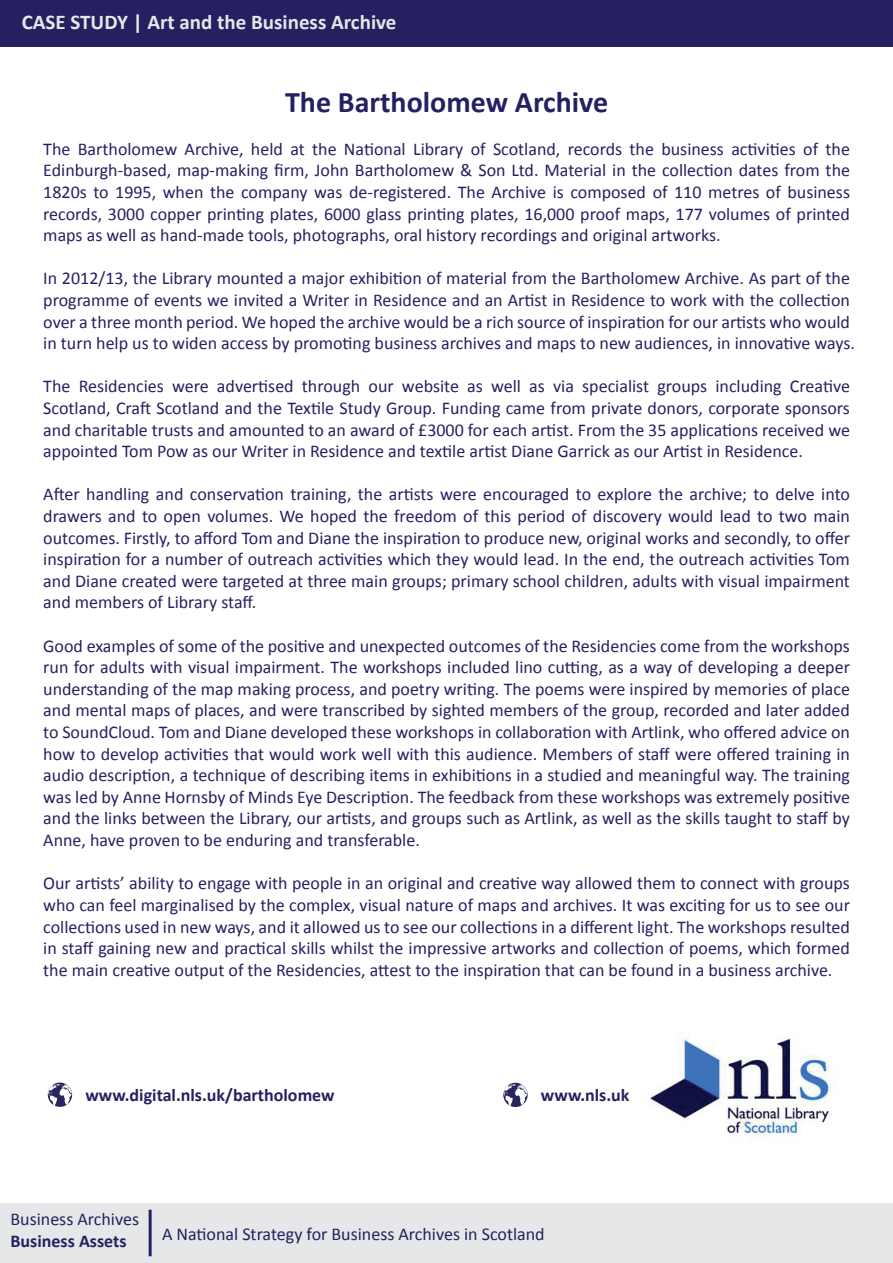
<style>
.page{position:relative;width:893px;height:1263px;background:#fff}
.page>*{position:absolute;margin:0;border:0;box-sizing:border-box;transform-origin:0 0}
.t1{font:700 30px "Calibri";color:#252161}
.t2{font:700 21px "Calibri";color:#e6e7e9}
.t3{font:18px/21.6px "Calibri";color:#252161;text-align:justify}
.t4{font:700 18px "Calibri";color:#252161}
</style>
<div class="page">
<img style="left:650px;top:1037px;width:184px;height:105px">
<div style="left:0;top:1203px;width:893px;height:60px;background:#e6e7e9"></div>
<hr style="left:149px;top:1210px;width:3px;height:46px;background:#252161">
<div style="left:0;top:0;width:893px;height:47px;background:#252161"></div>
<svg style="left:503px;top:1083px;width:25px;height:24px"></svg>
<svg style="left:503px;top:1084px;width:24px;height:22px"></svg>
<svg style="left:48px;top:1082px;width:24px;height:25px"></svg>
<svg style="left:48px;top:1084px;width:24px;height:22px"></svg>
<p class="t2" style="left:22px;top:8px;width:376px">CASE STUDY | Art and the Business Archive</p>
<h1 class="t1" style="left:285px;top:82px;width:325px">The Bartholomew Archive</h1>
<p class="t3" style="left:43px;top:138px;width:808px">The Bartholomew Archive, held at the National Library of Scotland, records the business activities of the Edinburgh-based, map-making firm, John Bartholomew &amp; Son Ltd. Material in the collection dates from the 1820s to 1995, when the company was de-registered. The Archive is composed of 110 metres of business records, 3000 copper printing plates, 6000 glass printing plates, 16,000 proof maps, 177 volumes of printed maps as well as hand-made tools, photographs, oral history recordings and original artworks.</p>
<p class="t3" style="left:43px;top:268px;width:813px;text-align:left">In 2012/13, the Library mounted a major exhibition of material from the Bartholomew Archive. As part of the programme of events we invited a Writer in Residence and an Artist in Residence to work with the collection over a three month period. We hoped the archive would be a rich source of inspiration for our artists who would in turn help us to widen access by promoting business archives and maps to new audiences, in innovative ways.</p>
<p class="t3" style="left:43px;top:376px;width:808px">The Residencies were advertised through our website as well as via specialist groups including Creative Scotland, Craft Scotland and the Textile Study Group. Funding came from private donors, corporate sponsors and charitable trusts and amounted to an award of £3000 for each artist. From the 35 applications received we appointed Tom Pow as our Writer in Residence and textile artist Diane Garrick as our Artist in Residence.</p>
<p class="t3" style="left:43px;top:484px;width:808px">After handling and conservation training, the artists were encouraged to explore the archive; to delve into drawers and to open volumes. We hoped the freedom of this period of discovery would lead to two main outcomes. Firstly, to afford Tom and Diane the inspiration to produce new, original works and secondly, to offer inspiration for a number of outreach activities which they would lead. In the end, the outreach activities Tom and Diane created were targeted at three main groups; primary school children, adults with visual impairment and members of Library staff.</p>
<p class="t3" style="left:43px;top:635px;width:808px">Good examples of some of the positive and unexpected outcomes of the Residencies come from the workshops run for adults with visual impairment. The workshops included lino cutting, as a way of developing a deeper understanding of the map making process, and poetry writing. The poems were inspired by memories of place and mental maps of places, and were transcribed by sighted members of the group, recorded and later added to SoundCloud. Tom and Diane developed these workshops in collaboration with Artlink, who offered advice on how to develop activities that would work well with this audience. Members of staff were offered training in audio description, a technique of describing items in exhibitions in a studied and meaningful way. The training was led by Anne Hornsby of Minds Eye Description. The feedback from these workshops was extremely positive and the links between the Library, our artists, and groups such as Artlink, as well as the skills taught to staff by Anne, have proven to be enduring and transferable.</p>
<p class="t3" style="left:43px;top:872px;width:808px">Our artists’ ability to engage with people in an original and creative way allowed them to connect with groups who can feel marginalised by the complex, visual nature of maps and archives. It was exciting for us to see our collections used in new ways, and it allowed us to see our collections in a different light. The workshops resulted in staff gaining new and practical skills whilst the impressive artworks and collection of poems, which formed the main creative output of the Residencies, attest to the inspiration that can be found in a business archive.</p>
<p class="t4" style="left:85px;top:1083px;width:251px">www.digital.nls.uk/bartholomew</p>
<p class="t4" style="left:541px;top:1084px;width:90px">www.nls.uk</p>
<p class="t3" style="left:10px;top:1208px;width:130px">Business Archives</p>
<p class="t4" style="left:10px;top:1229px;width:118px">Business Assets</p>
<p class="t3" style="left:162px;top:1223px;width:384px">A National Strategy for Business Archives in Scotland</p>
</div>
